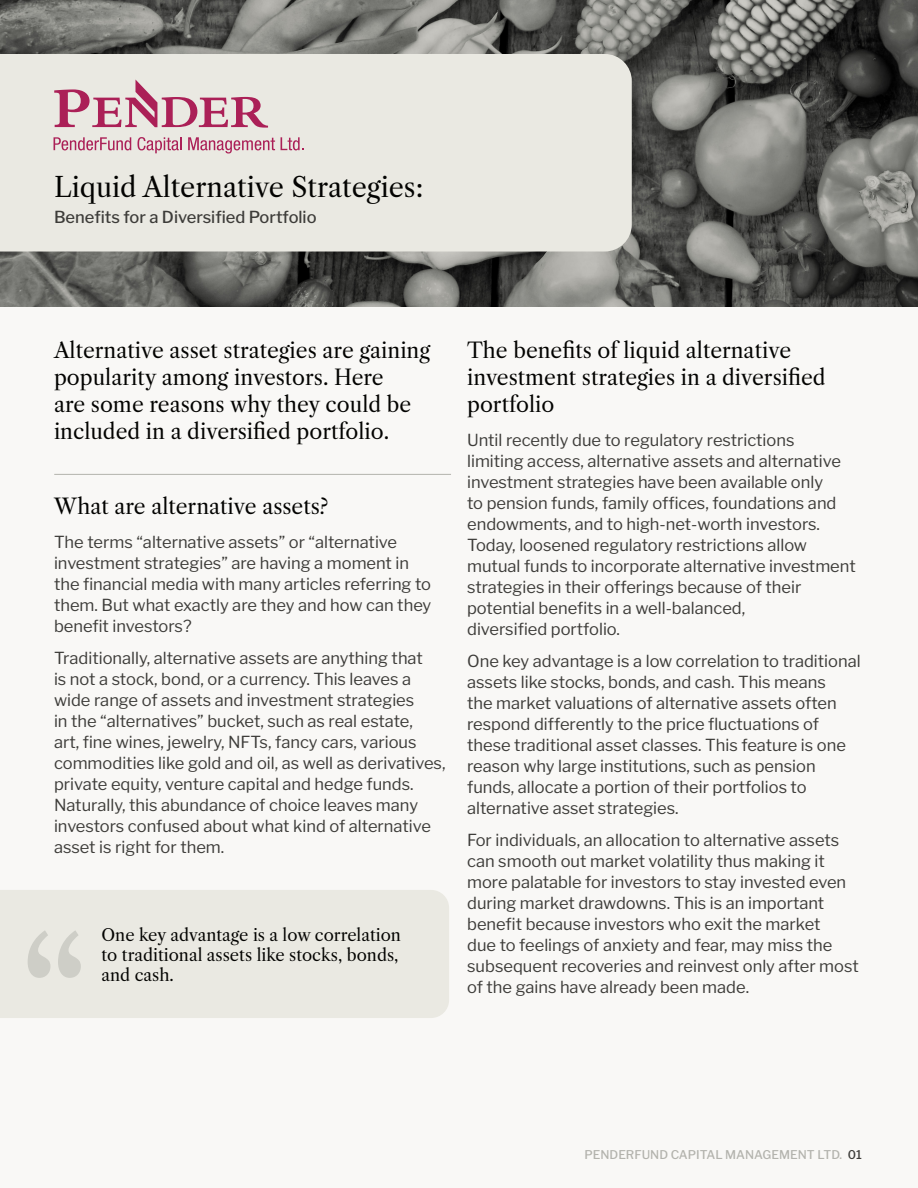
<style>
.page{position:relative;width:918px;height:1188px;background:#f9f8f6}
.page>*{position:absolute;margin:0;border:0;box-sizing:border-box;transform-origin:0 0}
.Big_Title_Caslon{font:27px "Libre Caslon Text";color:#030301}
.Subtitles__Caslon{font:21px/27px "Libre Caslon Text";color:#030301}
.Paragraph{font:100 16.5px/21px "Libre Franklin";color:#3d3c39}
.QUOTE{font:16.5px/19.8px "Libre Caslon Text";color:#030301}
.Subheading-big__Franklin{font:100 16.5px "Libre Franklin";color:#3d3c39}
.t1{font:100 12px "Libre Franklin";color:#b3b3ad}
.s1{color:#3d3c39}
</style>
<div class="page">
<img style="left:0;top:0;width:918px;height:306px">
<hr style="left:54px;top:474px;width:397px;height:1px;background:#b3b3ad">
<div style="left:0;top:54px;width:632px;height:198px;background:#eae9e2"></div>
<svg style="left:54px;top:137px;width:77px;height:13px"></svg>
<svg style="left:137px;top:137px;width:45px;height:16px"></svg>
<svg style="left:188px;top:137px;width:87px;height:17px"></svg>
<svg style="left:281px;top:137px;width:23px;height:13px"></svg>
<svg style="left:54px;top:80px;width:214px;height:48px;background:#d7afba"></svg>
<div style="left:0;top:890px;width:449px;height:128px;background:#eae9e2"></div>
<svg style="left:28px;top:930px;width:53px;height:48px;background:#dcdbd4"></svg>
<p class="Big_Title_Caslon" style="left:54px;top:171px;width:371px">Liquid Alternative Strategies:</p>
<p class="Subheading-big__Franklin" style="left:54px;top:204px;width:264px">Benefits for a Diversified Portfolio</p>
<p class="Subtitles__Caslon" style="left:54px;top:337px;width:378px">Alternative asset strategies are gaining popularity among investors. Here<br>are some reasons why they could be included in a diversified portfolio.</p>
<p class="Subtitles__Caslon" style="left:54px;top:493px;width:276px">What are alternative assets?</p>
<p class="Paragraph" style="left:54px;top:530px;width:379px">The terms “alternative assets” or “alternative investment strategies” are having a moment in the financial media with many articles referring to them. But what exactly are they and how can they benefit investors?</p>
<p class="Paragraph" style="left:54px;top:646px;width:393px">Traditionally, alternative assets are anything that<br>is not a stock, bond, or a currency. This leaves a wide range of assets and investment strategies<br>in the “alternatives” bucket, such as real estate,<br>art, fine wines, jewelry, NFTs, fancy cars, various commodities like gold and oil, as well as derivatives, private equity, venture capital and hedge funds.<br>Naturally, this abundance of choice leaves many investors confused about what kind of alternative asset is right for them.</p>
<p class="QUOTE" style="left:101px;top:925px;width:301px">One key advantage is a low correlation to traditional assets like stocks, bonds, and cash.</p>
<p class="Subtitles__Caslon" style="left:467px;top:337px;width:360px">The benefits of liquid alternative investment strategies in a diversified portfolio</p>
<p class="Paragraph" style="left:467px;top:428px;width:390px">Until recently due to regulatory restrictions<br>limiting access, alternative assets and alternative investment strategies have been available only<br>to pension funds, family offices, foundations and endowments, and to high-net-worth investors.<br>Today, loosened regulatory restrictions allow mutual funds to incorporate alternative investment strategies in their offerings because of their potential benefits in a well-balanced,<br>diversified portfolio.</p>
<p class="Paragraph" style="left:467px;top:649px;width:395px">One key advantage is a low correlation to traditional assets like stocks, bonds, and cash. This means<br>the market valuations of alternative assets often respond differently to the price fluctuations of these traditional asset classes. This feature is one reason why large institutions, such as pension funds, allocate a portion of their portfolios to alternative asset strategies.</p>
<p class="Paragraph" style="left:467px;top:828px;width:393px">For individuals, an allocation to alternative assets can smooth out market volatility thus making it more palatable for investors to stay invested even during market drawdowns. This is an important benefit because investors who exit the market<br>due to feelings of anxiety and fear, may miss the subsequent recoveries and reinvest only after most of the gains have already been made.</p>
<p class="t1" style="left:584px;top:1145px;width:279px">PENDERFUND CAPITAL MANAGEMENT LTD. <span class="s1">01</span></p>
</div>
